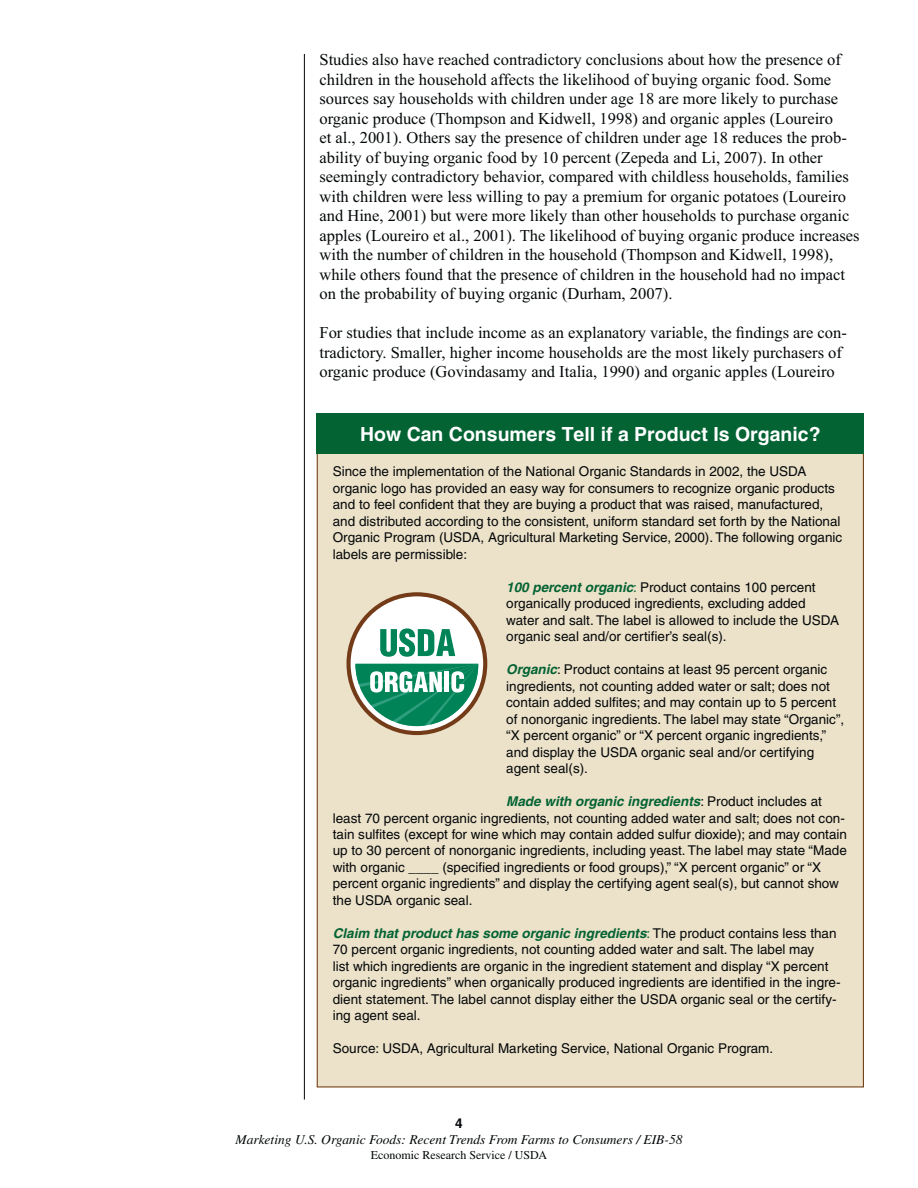
<style>
.page{position:relative;width:918px;height:1188px;background:#fff}
.page>*{position:absolute;margin:0;border:0;box-sizing:border-box;transform-origin:0 0}
.t1{font:700 19.5px "Helvetica";color:#fff}
.t2{font:16.5px/19.5px "Times New Roman";color:#040809}
.t3{font:13.5px/16.5px "Helvetica";color:#040809}
.t4{font:italic 13.5px "Times";color:#040809}
.t5{font:700 13.5px "Helvetica";color:#040809}
.t6{font:12px "Times";color:#040809}
.s1{font-weight:700;font-style:italic;color:#036333}
.s2{color:#036333}
</style>
<div class="page">
<hr style="left:304px;top:54px;width:1px;height:1046px;background:#010202">
<div style="left:317px;top:414px;width:546px;height:673px;background:#ece1c9"></div>
<div style="left:317px;top:413px;width:547px;height:41px;background:#036333"></div>
<div style="left:349px;top:595px;width:136px;height:139px;background:#fff;border-radius:50%"></div>
<div style="left:347px;top:592px;width:140px;height:143px;border:4px solid #733b18;border-radius:50%"></div>
<svg style="left:380px;top:628px;width:75px;height:29px"></svg>
<svg style="left:355px;top:664px;width:123px;height:62px"></svg>
<p class="t2" style="left:320px;top:52px;width:542px">Studies also have reached contradictory conclusions about how the presence of children in the household affects the likelihood of buying organic food. Some sources say households with children under age 18 are more likely to purchase organic produce (Thompson and Kidwell, 1998) and organic apples (Loureiro<br>et al., 2001). Others say the presence of children under age 18 reduces the prob&shy;ability of buying organic food by 10 percent (Zepeda and Li, 2007). In other seemingly contradictory behavior, compared with childless households, families with children were less willing to pay a premium for organic potatoes (Loureiro and Hine, 2001) but were more likely than other households to purchase organic apples (Loureiro et al., 2001). The likelihood of buying organic produce increases with the number of children in the household (Thompson and Kidwell, 1998), while others found that the presence of children in the household had no impact on the probability of buying organic (Durham, 2007).</p>
<p class="t2" style="left:320px;top:325px;width:529px">For studies that include income as an explanatory variable, the findings are con&shy;tradictory. Smaller, higher income households are the most likely purchasers of organic produce (Govindasamy and Italia, 1990) and organic apples (Loureiro</p>
<h1 class="t1" style="left:360px;top:427px;width:462px">How Can Consumers Tell if a Product Is Organic?</h1>
<p class="t3" style="left:333px;top:464px;width:511px">Since the implementation of the National Organic Standards in 2002, the USDA organic logo has provided an easy way for consumers to recognize organic products and to feel confident that they are buying a product that was raised, manufactured, and distributed according to the consistent, uniform standard set forth by the National Organic Program (USDA, Agricultural Marketing Service, 2000). The following organic labels are permissible:</p>
<p class="t3" style="left:506px;top:580px;width:334px"><span class="s1">100 percent organic</span><span class="s2">:</span> Product contains 100 percent organically produced ingredients, excluding added water and salt. The label is allowed to include the USDA organic seal and/or certifier’s seal(s).</p>
<p class="t3" style="left:506px;top:662px;width:340px"><span class="s1">Organic</span>: Product contains at least 95 percent organic ingredients, not counting added water or salt; does not contain added sulfites; and may contain up to 5 percent of nonorganic ingredients. The label may state “Organic”, “X percent organic” or “X percent organic ingredients,” and display the USDA organic seal and/or certifying agent seal(s).</p>
<p class="t3" style="left:333px;top:794px;width:516px;text-indent:173px"><span class="s1">Made with organic ingredients</span>: Product includes at least 70 percent organic ingredients, not counting added water and salt; does not con&shy;tain sulfites (except for wine which may contain added sulfur dioxide); and may contain up to 30 percent of nonorganic ingredients, including yeast. The label may state “Made with organic ____ (specified ingredients or food groups),” “X percent organic” or “X percent organic ingredients” and display the certifying agent seal(s), but cannot show the USDA organic seal.</p>
<p class="t3" style="left:333px;top:926px;width:509px"><span class="s1">Claim that product has some organic ingredients</span><span class="s2">:</span> The product contains less than 70 percent organic ingredients, not counting added water and salt. The label may<br>list which ingredients are organic in the ingredient statement and display “X percent organic ingredients” when organically produced ingredients are identified in the ingre&shy;dient statement. The label cannot display either the USDA organic seal or the certify&shy;ing agent seal.</p>
<p class="t3" style="left:333px;top:1042px;width:442px">Source: USDA, Agricultural Marketing Service, National Organic Program.</p>
<p class="t5" style="left:455px;top:1118px;width:9px">4</p>
<p class="t4" style="left:236px;top:1135px;width:448px">Marketing U.S. Organic Foods: Recent Trends From Farms to Consumers / EIB-58</p>
<p class="t6" style="left:371px;top:1150px;width:178px">Economic Research Service / USDA</p>
</div>
